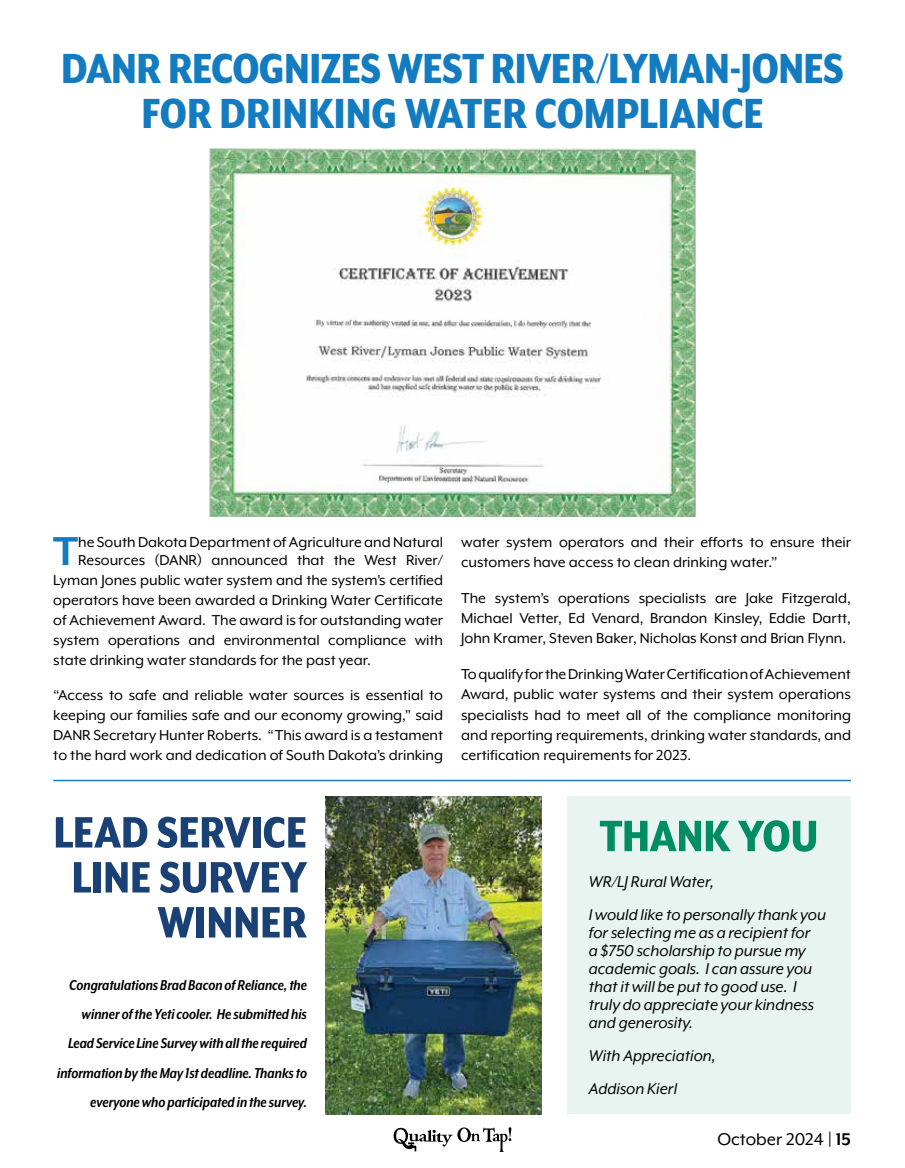
<style>
.page{position:relative;width:905px;height:1168px;background:#fff}
.page>*{position:absolute;margin:0;border:0;box-sizing:border-box;transform-origin:0 0}
.t1{font:800 50.55px/45px "Mr Eaves XL Mod Nar OT";color:#1a4175;text-align:right}
.t2{font:800 50.55px "Mr Eaves XL Mod Nar OT";letter-spacing:-.005em;color:#018d63}
.t3{font:800 48.45px/44.8px "Mr Eaves XL Mod Nar OT";letter-spacing:-.01em;color:#137cc0;text-align:center}
.t4{font:700 46.5px "Mr Eaves XL Mod OT";color:#137cc0}
.t5{font:19.5px "Mr Eaves XL Mod OT";color:#000}
.t6{font:italic 18px/18px "Mr Eaves XL Mod OT";color:#000}
.t7{font:16.5px/20px "Mr Eaves XL Mod OT";color:#000;text-align:justify}
.t8{font:italic 700 16.5px/29.2px "Mr Eaves XL Mod Nar OT";color:#000;text-align:right}
.s1{font-weight:700}
</style>
<div class="page">
<div style="left:567px;top:796px;width:283px;height:318px;background:#e7f4f0"></div>
<svg style="left:393px;top:1127px;width:118px;height:25px"></svg>
<img style="left:209px;top:148px;width:486px;height:368px">
<img style="left:325px;top:796px;width:216px;height:318px">
<hr style="left:53px;top:780px;width:797px;height:1px;background:#137cc0">
<h2 class="t3" style="left:61px;top:46px;width:784px">DANR RECOGNIZES WEST RIVER/LYMAN-JONES<br>FOR DRINKING WATER COMPLIANCE</h2>
<h3 class="t4" style="left:53px;top:525px;width:27px">T</h3>
<p class="t7" style="left:78px;top:533px;width:366px;line-height:18px">he South Dakota Department of Agriculture and Natural<br>Resources (DANR) announced that the West River/</p>
<p class="t7" style="left:53px;top:570px;width:391px">Lyman Jones public water system and the system’s certified operators have been awarded a Drinking Water Certificate of Achievement Award. The award is for outstanding water system operations and environmental compliance with state drinking water standards for the past year.</p>
<p class="t7" style="left:53px;top:685px;width:391px">“Access to safe and reliable water sources is essential to keeping our families safe and our economy growing,” said DANR Secretary Hunter Roberts. “This award is a testament to the hard work and dedication of South Dakota’s drinking</p>
<p class="t7" style="left:461px;top:532px;width:391px;line-height:20.4px">water system operators and their efforts to ensure their customers have access to clean drinking water.”</p>
<p class="t7" style="left:461px;top:587px;width:391px;line-height:20.4px">The system’s operations specialists are Jake Fitzgerald, Michael Vetter, Ed Venard, Brandon Kinsley, Eddie Dartt, John Kramer, Steven Baker, Nicholas Konst and Brian Flynn.</p>
<p class="t7" style="left:461px;top:664px;width:391px;line-height:20.4px">To qualify for the Drinking Water Certification of Achievement Award, public water systems and their system operations specialists had to meet all of the compliance monitoring and reporting requirements, drinking water standards, and certification requirements for 2023.</p>
<h1 class="t1" style="left:53px;top:810px;width:255px">LEAD SERVICE<br>LINE SURVEY<br>WINNER</h1>
<p class="t8" style="left:57px;top:970px;width:251px">Congratulations Brad Bacon of Reliance, the winner of the Yeti cooler. He submitted his Lead Service Line Survey with all the required information by the May 1st deadline. Thanks to everyone who participated in the survey.</p>
<h1 class="t2" style="left:599px;top:811px;width:220px">THANK YOU</h1>
<p class="t6" style="left:588px;top:865px;width:239px;line-height:33px">WR/LJ Rural Water,<br>I would like to personally thank you</p>
<p class="t6" style="left:588px;top:923px;width:226px">for selecting me as a recipient for a $750 scholarship to pursue my academic goals. I can assure you that it will be put to good use. I truly do appreciate your kindness and generosity.</p>
<p class="t6" style="left:588px;top:1039px;width:129px;line-height:33px">With Appreciation,<br>Addison Kierl</p>
<p class="t5" style="left:717px;top:1129px;width:135px">October 2024 | <span class="s1">15</span></p>
</div>
